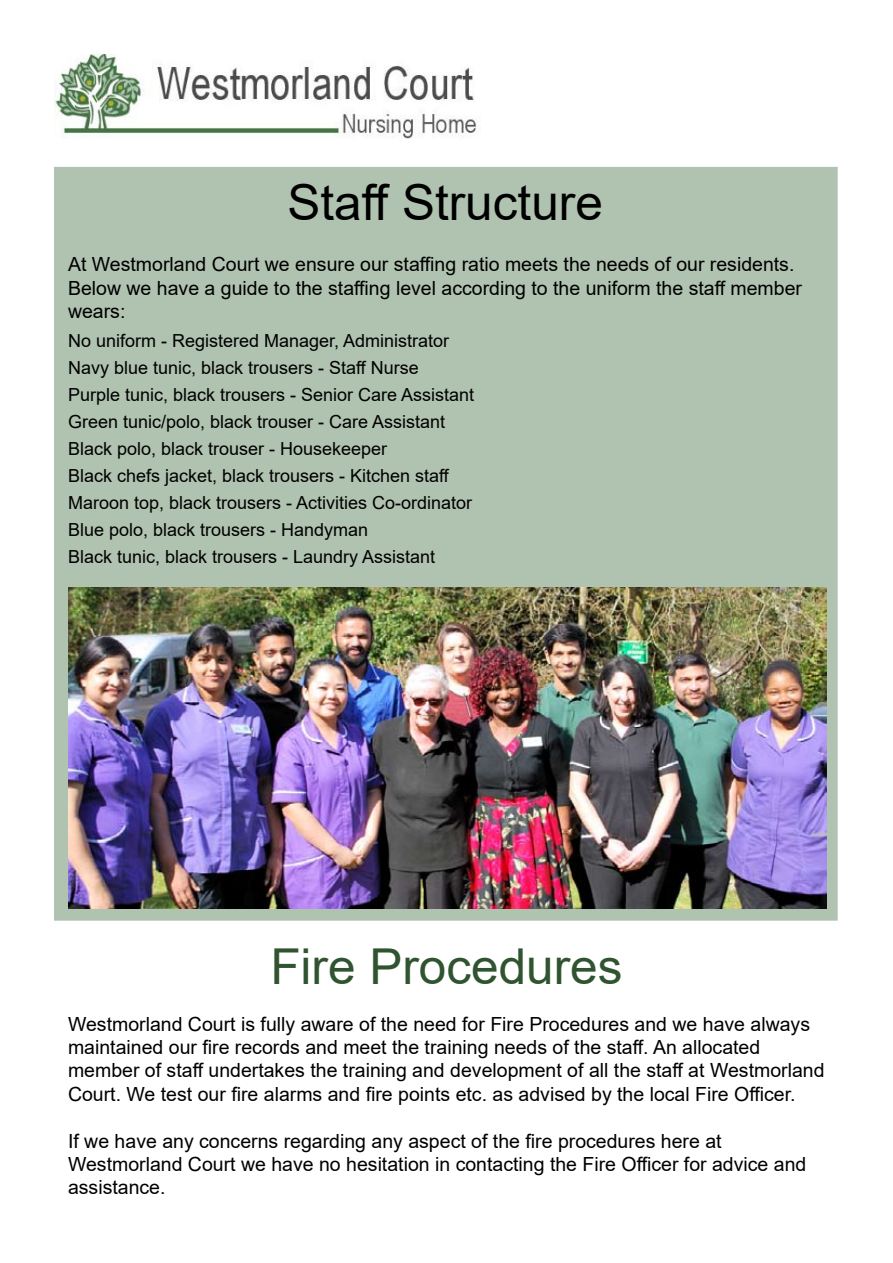
<style>
.page{position:relative;width:893px;height:1263px;background:#fff}
.page>*{position:absolute;margin:0;border:0;box-sizing:border-box;transform-origin:0 0}
.t1{font:49.5px "Arial";color:#000}
.t2{font:49.5px "Arial";color:#305430}
.t3{font:19.5px/23.4px "Arial";color:#000}
.t4{font:18px/27px "Arial";color:#000}
</style>
<div class="page">
<div style="left:54px;top:167px;width:784px;height:754px;background:#b0c2b0;border:3px solid #b0c2b0"></div>
<img style="left:54px;top:54px;width:423px;height:84px">
<img style="left:68px;top:588px;width:759px;height:320px">
<h1 class="t1" style="left:288px;top:168px;width:317px">Staff Structure</h1>
<p class="t3" style="left:68px;top:253px;width:735px">At Westmorland Court we ensure our staffing ratio meets the needs of our residents.<br>Below we have a guide to the staffing level according to the uniform the staff member wears:</p>
<p class="t4" style="left:68px;top:327px;width:408px">No uniform - Registered Manager, Administrator Navy blue tunic, black trousers - Staff Nurse Purple tunic, black trousers - Senior Care Assistant Green tunic/polo, black trouser - Care Assistant Black polo, black trouser - Housekeeper<br>Black chefs jacket, black trousers - Kitchen staff Maroon top, black trousers - Activities Co-ordinator Blue polo, black trousers - Handyman<br>Black tunic, black trousers - Laundry Assistant</p>
<h1 class="t2" style="left:270px;top:933px;width:354px">Fire Procedures</h1>
<p class="t3" style="left:68px;top:1012px;width:758px">Westmorland Court is fully aware of the need for Fire Procedures and we have always maintained our fire records and meet the training needs of the staff. An allocated member of staff undertakes the training and development of all the staff at Westmorland Court. We test our fire alarms and fire points etc. as advised by the local Fire Officer.</p>
<p class="t3" style="left:68px;top:1129px;width:740px">If we have any concerns regarding any aspect of the fire procedures here at<br>Westmorland Court we have no hesitation in contacting the Fire Officer for advice and assistance.</p>
</div>
